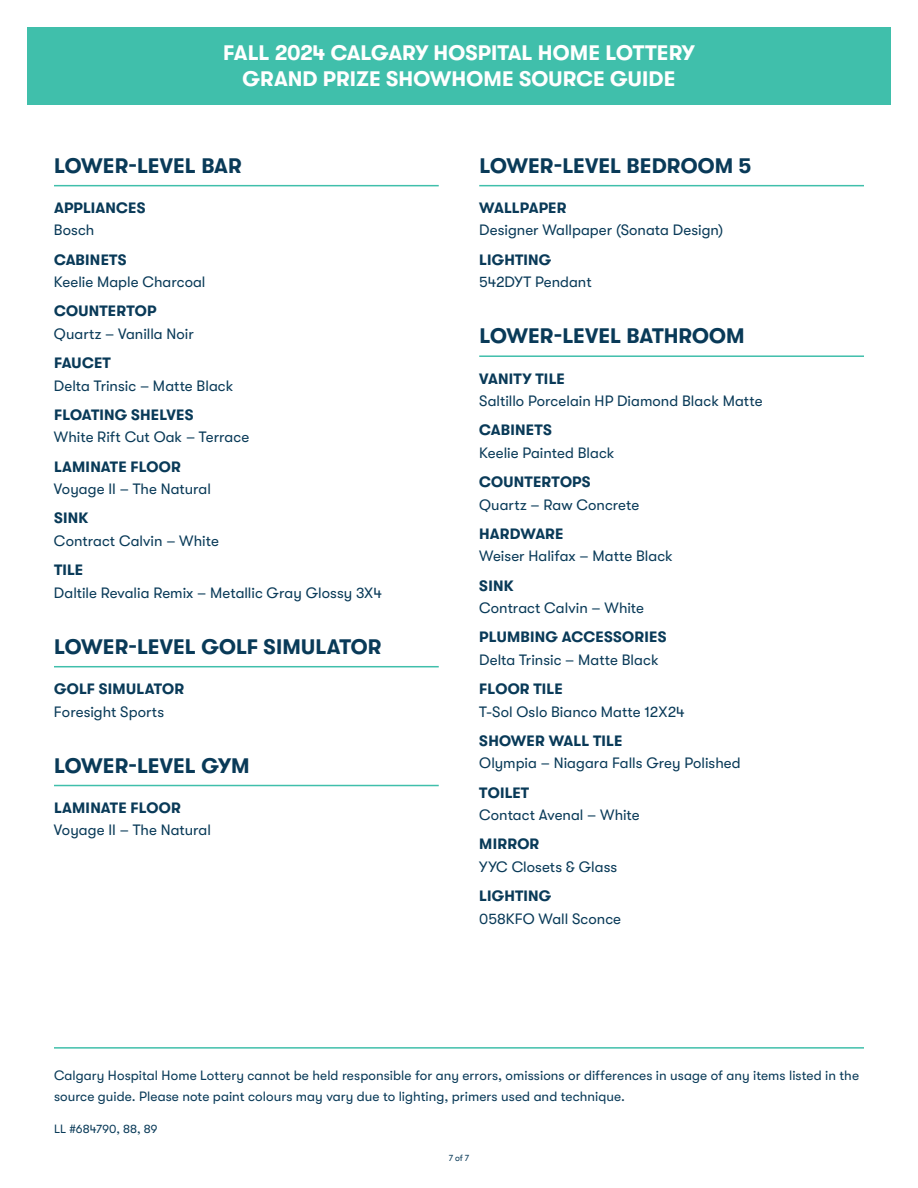
<style>
.page{position:relative;width:918px;height:1188px;background:#fff}
.page>*{position:absolute;margin:0;border:0;box-sizing:border-box;transform-origin:0 0}
.t1{font:700 21px "GT Walsheim Pro";letter-spacing:.005em;color:#093a58}
.t2{font:700 21px/25.5px "GT Walsheim Pro";letter-spacing:.005em;color:#fff;text-align:center}
.t3{font:15px "GT Walsheim Pro";color:#093a58}
.t4{font:700 15px "GT Walsheim Pro";letter-spacing:.015em;color:#093a58}
.t5{font:13.5px/21px "GT Walsheim Pro";letter-spacing:.005em;color:#093a58}
.t6{font:12px "GT Walsheim Pro";letter-spacing:.01em;color:#093a58}
.t7{font:9px "GT Walsheim Pro";color:#093a58;scale:.96 1}
</style>
<div class="page">
<div style="left:27px;top:27px;width:864px;height:77px;background:#40bfab"></div>
<hr style="left:54px;top:185px;width:385px;height:1px;background:#40bfab">
<hr style="left:54px;top:666px;width:385px;height:1px;background:#40bfab">
<hr style="left:54px;top:785px;width:385px;height:1px;background:#40bfab">
<hr style="left:479px;top:185px;width:385px;height:1px;background:#40bfab">
<hr style="left:479px;top:355px;width:385px;height:2px;background:#40bfab">
<hr style="left:54px;top:1047px;width:810px;height:2px;background:#40bfab">
<h1 class="t2" style="left:223px;top:40px;width:473px">FALL 2024 CALGARY HOSPITAL HOME LOTTERY<br>GRAND PRIZE SHOWHOME SOURCE GUIDE</h1>
<h1 class="t1" style="left:54px;top:154px;width:189px">LOWER-LEVEL BAR</h1>
<p class="t4" style="left:54px;top:199px;width:93px">APPLIANCES</p>
<p class="t3" style="left:54px;top:222px;width:42px">Bosch</p>
<p class="t4" style="left:54px;top:251px;width:74px">CABINETS</p>
<p class="t3" style="left:54px;top:274px;width:153px">Keelie Maple Charcoal</p>
<p class="t4" style="left:54px;top:303px;width:104px">COUNTERTOP</p>
<p class="t3" style="left:54px;top:325px;width:141px">Quartz – Vanilla Noir</p>
<p class="t4" style="left:54px;top:355px;width:58px">FAUCET</p>
<p class="t3" style="left:54px;top:377px;width:181px">Delta Trinsic – Matte Black</p>
<p class="t4" style="left:54px;top:406px;width:141px">FLOATING SHELVES</p>
<p class="t3" style="left:54px;top:429px;width:197px">White Rift Cut Oak – Terrace</p>
<p class="t4" style="left:54px;top:458px;width:128px">LAMINATE FLOOR</p>
<p class="t3" style="left:54px;top:481px;width:158px">Voyage II – The Natural</p>
<p class="t4" style="left:54px;top:510px;width:36px">SINK</p>
<p class="t3" style="left:54px;top:532px;width:166px">Contract Calvin – White</p>
<p class="t4" style="left:54px;top:562px;width:31px">TILE</p>
<p class="t3" style="left:54px;top:584px;width:329px">Daltile Revalia Remix – Metallic Gray Glossy 3X4</p>
<h1 class="t1" style="left:54px;top:635px;width:329px">LOWER-LEVEL GOLF SIMULATOR</h1>
<p class="t4" style="left:54px;top:680px;width:132px">GOLF SIMULATOR</p>
<p class="t3" style="left:54px;top:703px;width:112px">Foresight Sports</p>
<h1 class="t1" style="left:54px;top:754px;width:197px">LOWER-LEVEL GYM</h1>
<p class="t4" style="left:54px;top:799px;width:128px">LAMINATE FLOOR</p>
<p class="t3" style="left:54px;top:822px;width:158px">Voyage II – The Natural</p>
<h1 class="t1" style="left:479px;top:154px;width:273px">LOWER-LEVEL BEDROOM 5</h1>
<p class="t4" style="left:479px;top:199px;width:89px">WALLPAPER</p>
<p class="t3" style="left:479px;top:222px;width:245px">Designer Wallpaper (Sonata Design)</p>
<p class="t4" style="left:479px;top:251px;width:74px">LIGHTING</p>
<p class="t3" style="left:479px;top:274px;width:114px">542DYT Pendant</p>
<h1 class="t1" style="left:479px;top:324px;width:267px">LOWER-LEVEL BATHROOM</h1>
<p class="t4" style="left:479px;top:370px;width:87px">VANITY TILE</p>
<p class="t3" style="left:479px;top:393px;width:285px">Saltillo Porcelain HP Diamond Black Matte</p>
<p class="t4" style="left:479px;top:422px;width:74px">CABINETS</p>
<p class="t3" style="left:479px;top:444px;width:137px">Keelie Painted Black</p>
<p class="t4" style="left:479px;top:473px;width:113px">COUNTERTOPS</p>
<p class="t3" style="left:479px;top:496px;width:161px">Quartz – Raw Concrete</p>
<p class="t4" style="left:479px;top:525px;width:86px">HARDWARE</p>
<p class="t3" style="left:479px;top:548px;width:195px">Weiser Halifax – Matte Black</p>
<p class="t4" style="left:479px;top:577px;width:36px">SINK</p>
<p class="t3" style="left:479px;top:600px;width:166px">Contract Calvin – White</p>
<p class="t4" style="left:479px;top:629px;width:189px">PLUMBING ACCESSORIES</p>
<p class="t3" style="left:479px;top:651px;width:181px">Delta Trinsic – Matte Black</p>
<p class="t4" style="left:479px;top:680px;width:85px">FLOOR TILE</p>
<p class="t3" style="left:479px;top:703px;width:207px">T-Sol Oslo Bianco Matte 12X24</p>
<p class="t4" style="left:479px;top:732px;width:145px">SHOWER WALL TILE</p>
<p class="t3" style="left:479px;top:755px;width:263px">Olympia – Niagara Falls Grey Polished</p>
<p class="t4" style="left:479px;top:784px;width:52px">TOILET</p>
<p class="t3" style="left:479px;top:807px;width:162px">Contact Avenal – White</p>
<p class="t4" style="left:479px;top:836px;width:62px">MIRROR</p>
<p class="t3" style="left:479px;top:858px;width:140px">YYC Closets &amp; Glass</p>
<p class="t4" style="left:479px;top:887px;width:74px">LIGHTING</p>
<p class="t3" style="left:479px;top:910px;width:143px">058KFO Wall Sconce</p>
<p class="t5" style="left:54px;top:1065px;width:807px">Calgary Hospital Home Lottery cannot be held responsible for any errors, omissions or differences in usage of any items listed in the source guide. Please note paint colours may vary due to lighting, primers used and technique.</p>
<p class="t6" style="left:54px;top:1123px;width:105px">LL #684790, 88, 89</p>
<p class="t7" style="left:449px;top:1153px;width:23px">7 of 7</p>
</div>
